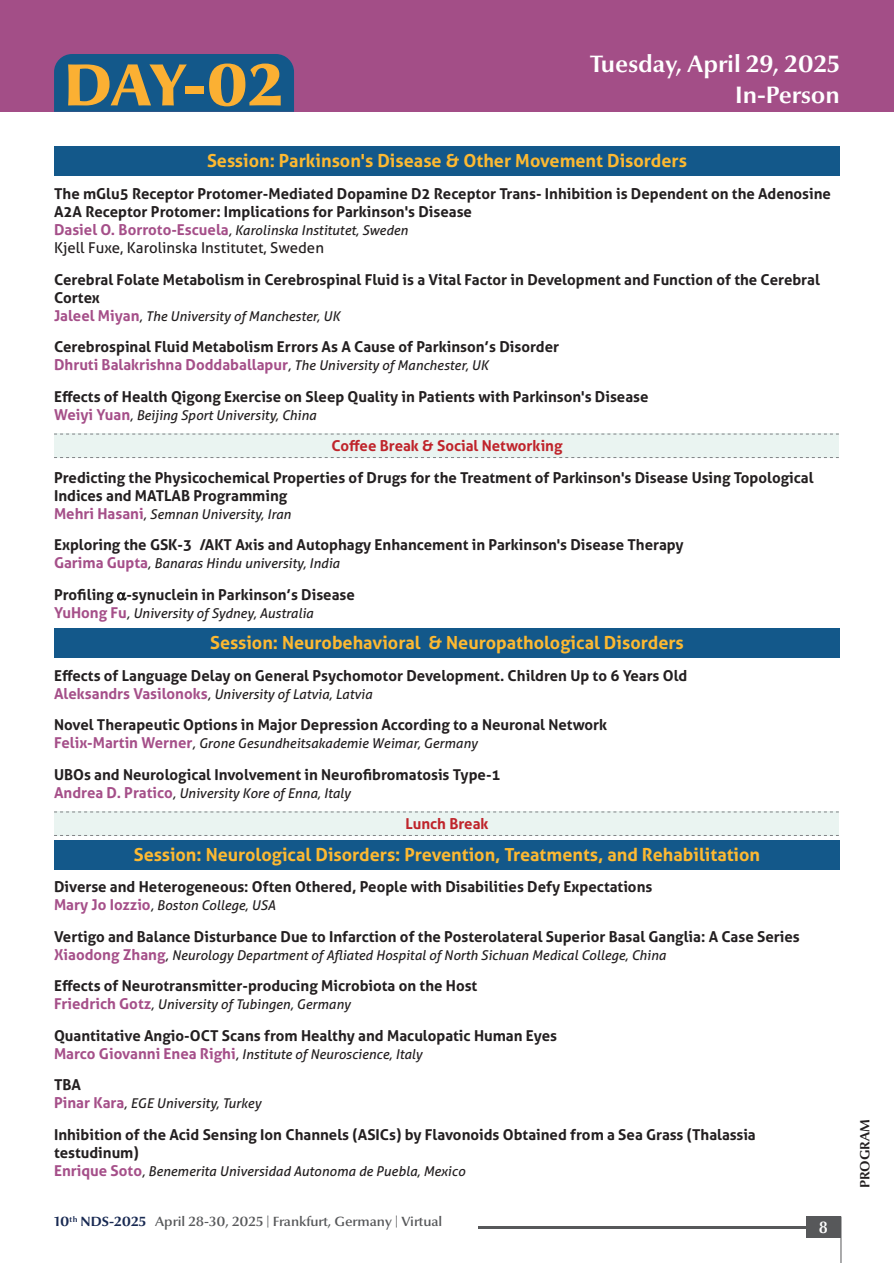
<style>
.page{position:relative;width:894px;height:1263px;background:#fff}
.page>*{position:absolute;margin:0;border:0;box-sizing:border-box;transform-origin:0 0}
.t1{font:900 60px "Optima Nova LT Pro";color:#fbb033}
.t2{font:700 24px "Optima Nova LT Pro";color:#fff}
.t3{font:700 18px "Aller";color:#fdb931}
.t4{font:700 16.5px "Optima Nova LT Pro";color:#fff;scale:.9 1}
.t5{font:700 15px/18px "Aller";color:#231f20}
.t6{font:700 15px "Aller";color:#bf242b}
.t7{font:15px "Aller";color:#231f20}
.t8{font:italic 13.5px "Aller";color:#231f20}
.t9{font:600 13.5px "Optima Nova LT Pro";color:#57585a}
.t10{font:700 13.5px "Optima Nova LT Pro";color:#231f20}
.s1{font-weight:700;font-style:normal;font-size:15px;color:#a54f89}
.s2{color:#a54f89}
.s3{font-weight:400;font-style:italic;font-size:13.5px}
.s4{font-weight:700;color:#182952}
</style>
<div class="page">
<hr style="left:478px;top:1226px;width:330px;height:3px;background:#57585a">
<div style="left:805px;top:1216px;width:35px;height:21px;background:#57585a"></div>
<hr style="left:840px;top:1216px;width:1px;height:47px;background:#57585a">
<div style="left:0;top:0;width:893px;height:112px;background:#a34e87"></div>
<div style="left:54px;top:54px;width:240px;height:58px;background:#13588a"></div>
<div style="left:54px;top:146px;width:785px;height:30px;background:#13588a"></div>
<div style="left:54px;top:628px;width:785px;height:29px;background:#13588a"></div>
<div style="left:54px;top:839px;width:785px;height:30px;background:#13588a"></div>
<div style="left:54px;top:434px;width:784px;height:24px;background:#eaf4f1"></div>
<svg style="left:54px;top:434px;width:784px;height:1px"></svg>
<svg style="left:54px;top:457px;width:784px;height:1px"></svg>
<div style="left:54px;top:811px;width:784px;height:25px;background:#eaf4f1"></div>
<svg style="left:54px;top:811px;width:784px;height:1px"></svg>
<svg style="left:54px;top:835px;width:784px;height:1px"></svg>
<p class="t1" style="left:64px;top:47px;width:220px">DAY-02</p>
<p class="t2" style="left:590px;top:49px;width:251px">Tuesday, April 29, 2025</p>
<p class="t2" style="left:734px;top:80px;width:106px">In-Person</p>
<p class="t3" style="left:207px;top:150px;width:481px">Session: Parkinson's Disease &amp; Other Movement Disorders</p>
<p class="t5" style="left:54px;top:184px;width:778px">The mGlu5 Receptor Protomer-Mediated Dopamine D2 Receptor Trans- Inhibition is Dependent on the Adenosine<br>A2A Receptor Protomer: Implications for Parkinson's Disease</p>
<p class="t8" style="left:54px;top:222px;width:355px"><span class="s1">Dasiel O. Borroto-Escuela</span>, Karolinska Institutet, Sweden</p>
<p class="t7" style="left:54px;top:238px;width:271px">Kjell Fuxe, Karolinska Institutet, Sweden</p>
<p class="t5" style="left:54px;top:270px;width:767px">Cerebral Folate Metabolism in Cerebrospinal Fluid is a Vital Factor in Development and Function of the Cerebral<br>Cortex</p>
<p class="t8" style="left:54px;top:307px;width:287px"><span class="s1">Jaleel Miyan</span>, The University of Manchester, UK</p>
<p class="t5" style="left:54px;top:337px;width:506px">Cerebrospinal Fluid Metabolism Errors As A Cause of Parkinson’s Disorder<br><span class="s2">Dhruti Balakrishna Doddaballapur</span><span class="s3">, The University of Manchester, UK</span></p>
<p class="t5" style="left:54px;top:387px;width:595px">Effects of Health Qigong Exercise on Sleep Quality in Patients with Parkinson's Disease</p>
<p class="t8" style="left:54px;top:406px;width:264px"><span class="s1">Weiyi Yuan</span>, Beijing Sport University, China</p>
<p class="t6" style="left:331px;top:436px;width:232px">Coffee Break &amp; Social Networking</p>
<p class="t5" style="left:54px;top:468px;width:760px">Predicting the Physicochemical Properties of Drugs for the Treatment of Parkinson's Disease Using Topological<br>Indices and MATLAB Programming</p>
<p class="t8" style="left:54px;top:505px;width:238px"><span class="s1">Mehri Hasani</span>, Semnan University, Iran</p>
<p class="t5" style="left:54px;top:535px;width:631px">Exploring the GSK-3β/AKT Axis and Autophagy Enhancement in Parkinson's Disease Therapy</p>
<p class="t8" style="left:54px;top:555px;width:287px"><span class="s1">Garima Gupta</span>, Banaras Hindu university, India</p>
<p class="t5" style="left:54px;top:585px;width:302px">Profiling -synuclein in Parkinson’s Disease</p>
<p class="t8" style="left:54px;top:604px;width:261px"><span class="s1">YuHong Fu</span>, University of Sydney, Australia</p>
<p class="t3" style="left:210px;top:631px;width:475px">Session: Neurobehavioral &amp; Neuropathological Disorders</p>
<p class="t5" style="left:54px;top:666px;width:634px">Effects of Language Delay on General Psychomotor Development. Children Up to 6 Years Old</p>
<p class="t8" style="left:54px;top:685px;width:319px"><span class="s1">Aleksandrs Vasilonoks</span>, University of Latvia, Latvia</p>
<p class="t5" style="left:54px;top:715px;width:554px">Novel Therapeutic Options in Major Depression According to a Neuronal Network</p>
<p class="t8" style="left:54px;top:735px;width:425px"><span class="s1">Felix-Martin Werner</span>, Grone Gesundheitsakademie Weimar, Germany</p>
<p class="t5" style="left:54px;top:765px;width:448px">UBOs and Neurological Involvement in Neurofibromatosis Type-1</p>
<p class="t8" style="left:54px;top:784px;width:298px"><span class="s1">Andrea D. Pratico</span>, University Kore of Enna, Italy</p>
<p class="t6" style="left:405px;top:814px;width:85px">Lunch Break</p>
<p class="t3" style="left:134px;top:843px;width:627px">Session: Neurological Disorders: Prevention, Treatments, and Rehabilitation</p>
<p class="t5" style="left:54px;top:877px;width:599px">Diverse and Heterogeneous: Often Othered, People with Disabilities Defy Expectations</p>
<p class="t8" style="left:54px;top:897px;width:223px"><span class="s1">Mary Jo Iozzio</span>, Boston College, USA</p>
<p class="t5" style="left:54px;top:927px;width:747px">Vertigo and Balance Disturbance Due to Infarction of the Posterolateral Superior Basal Ganglia: A Case Series</p>
<p class="t8" style="left:54px;top:946px;width:613px"><span class="s1">Xiaodong Zhang</span>, Neurology Department of Afliated Hospital of North Sichuan Medical College, China</p>
<p class="t5" style="left:54px;top:976px;width:424px">Effects of Neurotransmitter-producing Microbiota on the Host</p>
<p class="t8" style="left:54px;top:996px;width:298px"><span class="s1">Friedrich Gotz</span>, University of Tubingen, Germany</p>
<p class="t5" style="left:54px;top:1026px;width:504px">Quantitative Angio-OCT Scans from Healthy and Maculopatic Human Eyes</p>
<p class="t8" style="left:54px;top:1045px;width:369px"><span class="s1">Marco Giovanni Enea Righi</span>, Institute of Neuroscience, Italy</p>
<p class="t5" style="left:54px;top:1075px;width:29px">TBA</p>
<p class="t8" style="left:54px;top:1095px;width:208px"><span class="s1">Pinar Kara</span>, EGE University, Turkey</p>
<p class="t5" style="left:54px;top:1125px;width:703px">Inhibition of the Acid Sensing Ion Channels (ASICs) by Flavonoids Obtained from a Sea Grass (Thalassia testudinum)</p>
<p class="t8" style="left:54px;top:1162px;width:412px"><span class="s1">Enrique Soto</span>, Benemerita Universidad Autonoma de Puebla, Mexico</p>
<p class="t9" style="left:55px;top:1213px;width:389px"><span class="s4">10</span><sup>th</sup> <span class="s4">NDS-2025</span> April 28-30, 2025 | Frankfurt, Germany | Virtual</p>
<p class="t4" style="left:818px;top:1217px;width:12px">8</p>
<p class="t10" style="left:856px;top:1188px;width:71px;rotate:-90deg">PROGRAM</p>
</div>
